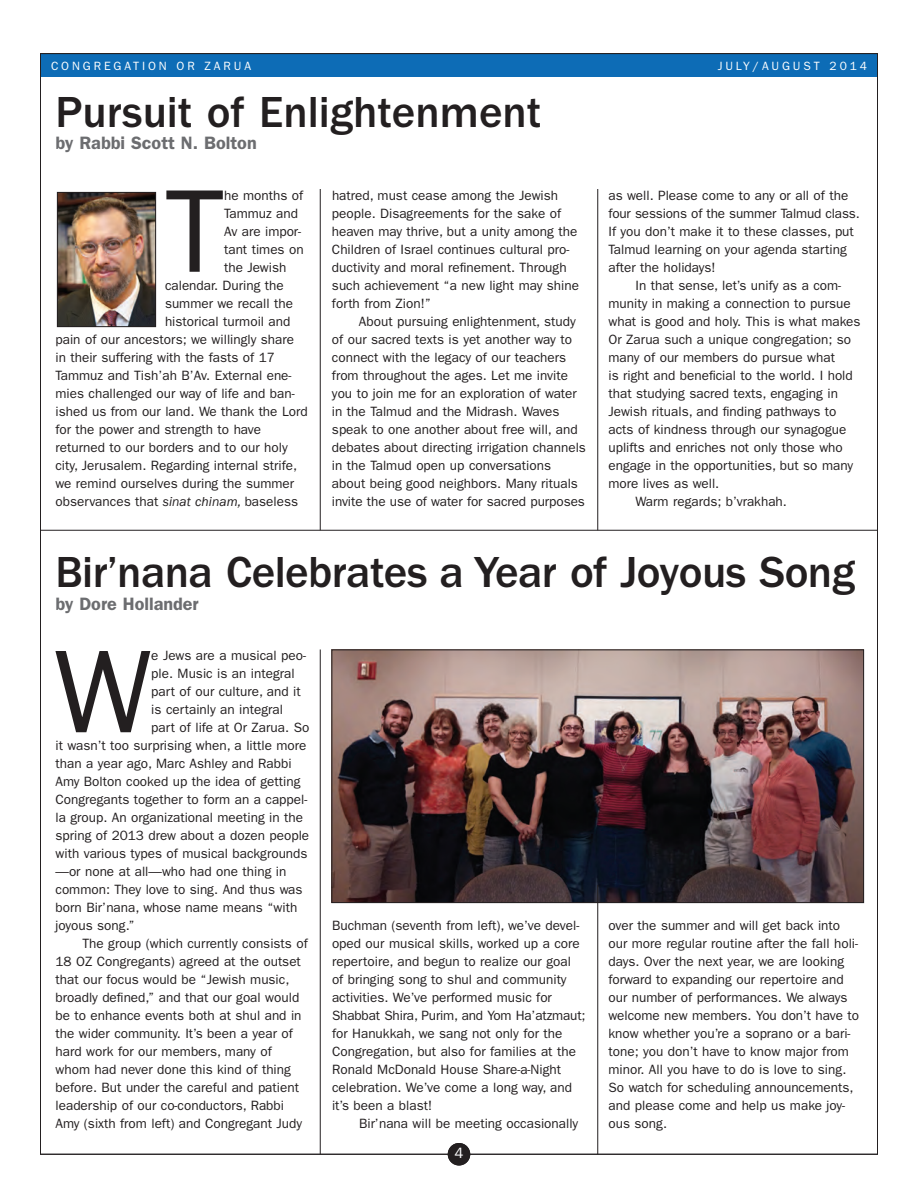
<style>
.page{position:relative;width:918px;height:1188px;background:#fff}
.page>*{position:absolute;margin:0;border:0;box-sizing:border-box;transform-origin:0 0}
.t1{font:118.5px "Franklin Gothic";color:#231f20}
.t2{font:500 45px "Franklin Gothic";letter-spacing:-.01em;color:#231f20}
.t3{font:600 18px "Franklin Gothic";color:#6c6d70}
.t4{font:15px "Franklin Gothic";color:#fff}
.t5{font:13.5px/18px "Franklin Gothic";color:#231f20}
.t6{font:12px "Franklin Gothic";letter-spacing:.24em;color:#fff}
.s1{font-style:italic}
</style>
<div class="page">
<div style="left:40px;top:54px;width:838px;height:22px;background:#0d6cb6"></div>
<hr style="left:40px;top:1154px;width:838px;height:1px;background:#231f20">
<hr style="left:40px;top:54px;width:1px;height:1100px;background:#231f20">
<hr style="left:877px;top:54px;width:1px;height:1100px;background:#231f20">
<hr style="left:40px;top:53px;width:838px;height:1px;background:#231f20">
<img style="left:59px;top:194px;width:95px;height:131px">
<div style="left:57px;top:192px;width:99px;height:135px;border:1px solid #231f20"></div>
<hr style="left:40px;top:530px;width:838px;height:1px;background:#231f20">
<hr style="left:597px;top:189px;width:1px;height:341px;background:#231f20">
<img style="left:334px;top:652px;width:528px;height:249px">
<div style="left:332px;top:650px;width:532px;height:253px;border:1px solid #231f20"></div>
<div style="left:448px;top:1143px;width:22px;height:23px;background:#231f20;border-radius:50%"></div>
<hr style="left:320px;top:650px;width:1px;height:504px;background:#231f20">
<hr style="left:597px;top:885px;width:1px;height:269px;background:#231f20">
<hr style="left:320px;top:189px;width:1px;height:341px;background:#231f20">
<p class="t6" style="left:51px;top:61px;width:202px">CONGREGATION OR ZARUA</p>
<p class="t6" style="left:718px;top:61px;width:151px">JULY/AUGUST 2014</p>
<h2 class="t2" style="left:56px;top:97px;width:487px">Pursuit of Enlightenment</h2>
<h3 class="t3" style="left:56px;top:137px;width:203px">by Rabbi Scott N. Bolton</h3>
<h1 class="t1" style="left:165px;top:190px;width:61px">T</h1>
<p class="t5" style="left:224px;top:187px;width:81px">he months of</p>
<p class="t5" style="left:608px;top:187px;width:253px">as well. Please come to any or all of the four sessions of the summer Talmud class.<br>If you don’t make it to these classes, put Talmud learning on your agenda starting after the holidays!</p>
<p class="t5" style="left:635px;top:277px;width:207px">In that sense, let’s unify as a com-</p>
<p class="t5" style="left:608px;top:295px;width:244px">munity in making a connection to pursue</p>
<p class="t5" style="left:608px;top:313px;width:254px">what is good and holy. This is what makes</p>
<p class="t5" style="left:608px;top:331px;width:244px">Or Zarua such a unique congregation; so</p>
<p class="t5" style="left:608px;top:349px;width:228px">many of our members do pursue what</p>
<p class="t5" style="left:608px;top:367px;width:246px">is right and beneficial to the world. I hold</p>
<p class="t5" style="left:608px;top:385px;width:231px">that studying sacred texts, engaging in</p>
<p class="t5" style="left:608px;top:403px;width:229px">Jewish rituals, and finding pathways to</p>
<p class="t5" style="left:608px;top:421px;width:240px">acts of kindness through our synagogue</p>
<p class="t5" style="left:608px;top:439px;width:236px">uplifts and enriches not only those who</p>
<p class="t5" style="left:608px;top:457px;width:246px">engage in the opportunities, but so many</p>
<p class="t5" style="left:608px;top:475px;width:112px">more lives as well.</p>
<p class="t5" style="left:635px;top:493px;width:153px">Warm regards; b’vrakhah.</p>
<p class="t5" style="left:332px;top:187px;width:248px">hatred, must cease among the Jewish people. Disagreements for the sake of heaven may thrive, but a unity among the Children of Israel continues cultural pro&shy;ductivity and moral refinement. Through such achievement “a new light may shine forth from Zion!”</p>
<p class="t5" style="left:332px;top:313px;width:256px;text-indent:27px">About pursuing enlightenment, study of our sacred texts is yet another way to connect with the legacy of our teachers from throughout the ages. Let me invite you to join me for an exploration of water in the Talmud and the Midrash. Waves speak to one another about free will, and debates about directing irrigation channels in the Talmud open up conversations about being good neighbors. Many rituals invite the use of water for sacred purposes</p>
<p class="t5" style="left:224px;top:205px;width:76px">Tammuz and</p>
<p class="t5" style="left:224px;top:223px;width:79px">Av are impor-</p>
<p class="t5" style="left:224px;top:241px;width:81px">tant times on</p>
<p class="t5" style="left:224px;top:259px;width:64px">the Jewish</p>
<p class="t5" style="left:165px;top:277px;width:120px">calendar. During the</p>
<p class="t5" style="left:165px;top:295px;width:130px">summer we recall the</p>
<p class="t5" style="left:165px;top:313px;width:127px">historical turmoil and</p>
<p class="t5" style="left:56px;top:331px;width:240px">pain of our ancestors; we willingly share</p>
<p class="t5" style="left:56px;top:349px;width:221px">in their suffering with the fasts of 17</p>
<p class="t5" style="left:56px;top:367px;width:238px">Tammuz and Tish’ah B’Av. External ene-</p>
<p class="t5" style="left:56px;top:385px;width:241px">mies challenged our way of life and ban-</p>
<p class="t5" style="left:56px;top:403px;width:254px">ished us from our land. We thank the Lord</p>
<p class="t5" style="left:56px;top:421px;width:207px">for the power and strength to have</p>
<p class="t5" style="left:56px;top:439px;width:234px">returned to our borders and to our holy</p>
<p class="t5" style="left:56px;top:457px;width:243px">city, Jerusalem. Regarding internal strife,</p>
<p class="t5" style="left:56px;top:475px;width:240px">we remind ourselves during the summer</p>
<p class="t5" style="left:56px;top:493px;width:244px">observances that <span class="s1">sinat chinam,</span> baseless</p>
<h2 class="t2" style="left:56px;top:557px;width:801px">Bir’nana Celebrates a Year of Joyous Song</h2>
<h3 class="t3" style="left:56px;top:598px;width:145px">by Dore Hollander</h3>
<h1 class="t1" style="left:54px;top:651px;width:99px">W</h1>
<p class="t5" style="left:151px;top:648px;width:156px">e Jews are a musical peo-</p>
<p class="t5" style="left:151px;top:666px;width:145px">ple. Music is an integral</p>
<p class="t5" style="left:151px;top:684px;width:151px">part of our culture, and it</p>
<p class="t5" style="left:151px;top:702px;width:133px">is certainly an integral</p>
<p class="t5" style="left:151px;top:720px;width:160px">part of life at Or Zarua. So</p>
<p class="t5" style="left:56px;top:738px;width:252px">it wasn’t too surprising when, a little more</p>
<p class="t5" style="left:56px;top:756px;width:238px">than a year ago, Marc Ashley and Rabbi</p>
<p class="t5" style="left:56px;top:774px;width:246px">Amy Bolton cooked up the idea of getting</p>
<p class="t5" style="left:56px;top:792px;width:253px">Congregants together to form an a cappel-</p>
<p class="t5" style="left:56px;top:810px;width:249px">la group. An organizational meeting in the</p>
<p class="t5" style="left:56px;top:828px;width:255px">spring of 2013 drew about a dozen people</p>
<p class="t5" style="left:56px;top:846px;width:254px">with various types of musical backgrounds</p>
<p class="t5" style="left:56px;top:864px;width:232px">—or none at all—who had one thing in</p>
<p class="t5" style="left:56px;top:882px;width:249px">common: They love to sing. And thus was</p>
<p class="t5" style="left:56px;top:900px;width:243px">born Bir’nana, whose name means “with</p>
<p class="t5" style="left:56px;top:918px;width:81px">joyous song.”</p>
<p class="t5" style="left:83px;top:936px;width:227px">The group (which currently consists of</p>
<p class="t5" style="left:56px;top:954px;width:247px">18 OZ Congregants) agreed at the outset</p>
<p class="t5" style="left:56px;top:972px;width:235px">that our focus would be “Jewish music,</p>
<p class="t5" style="left:56px;top:990px;width:245px">broadly defined,” and that our goal would</p>
<p class="t5" style="left:56px;top:1008px;width:248px">be to enhance events both at shul and in</p>
<p class="t5" style="left:56px;top:1026px;width:239px">the wider community. It’s been a year of</p>
<p class="t5" style="left:56px;top:1044px;width:218px">hard work for our members, many of</p>
<p class="t5" style="left:56px;top:1062px;width:237px">whom had never done this kind of thing</p>
<p class="t5" style="left:56px;top:1080px;width:245px">before. But under the careful and patient</p>
<p class="t5" style="left:56px;top:1098px;width:230px">leadership of our co-conductors, Rabbi</p>
<p class="t5" style="left:56px;top:1116px;width:248px">Amy (sixth from left) and Congregant Judy</p>
<p class="t5" style="left:332px;top:918px;width:255px">Buchman (seventh from left), we’ve devel&shy;oped our musical skills, worked up a core repertoire, and begun to realize our goal of bringing song to shul and community activities. We’ve performed music for Shabbat Shira, Purim, and Yom Ha’atzmaut; for Hanukkah, we sang not only for the Congregation, but also for families at the Ronald McDonald House Share-a-Night celebration. We’ve come a long way, and it’s been a blast!</p>
<p class="t5" style="left:359px;top:1116px;width:221px">Bir’nana will be meeting occasionally</p>
<p class="t4" style="left:455px;top:1148px;width:10px">4</p>
<p class="t5" style="left:609px;top:918px;width:252px">over the summer and will get back into our more regular routine after the fall holi&shy;days. Over the next year, we are looking forward to expanding our repertoire and our number of performances. We always welcome new members. You don’t have to know whether you’re a soprano or a bari&shy;tone; you don’t have to know major from minor. All you have to do is love to sing.<br>So watch for scheduling announcements, and please come and help us make joy&shy;ous song.</p>
</div>
